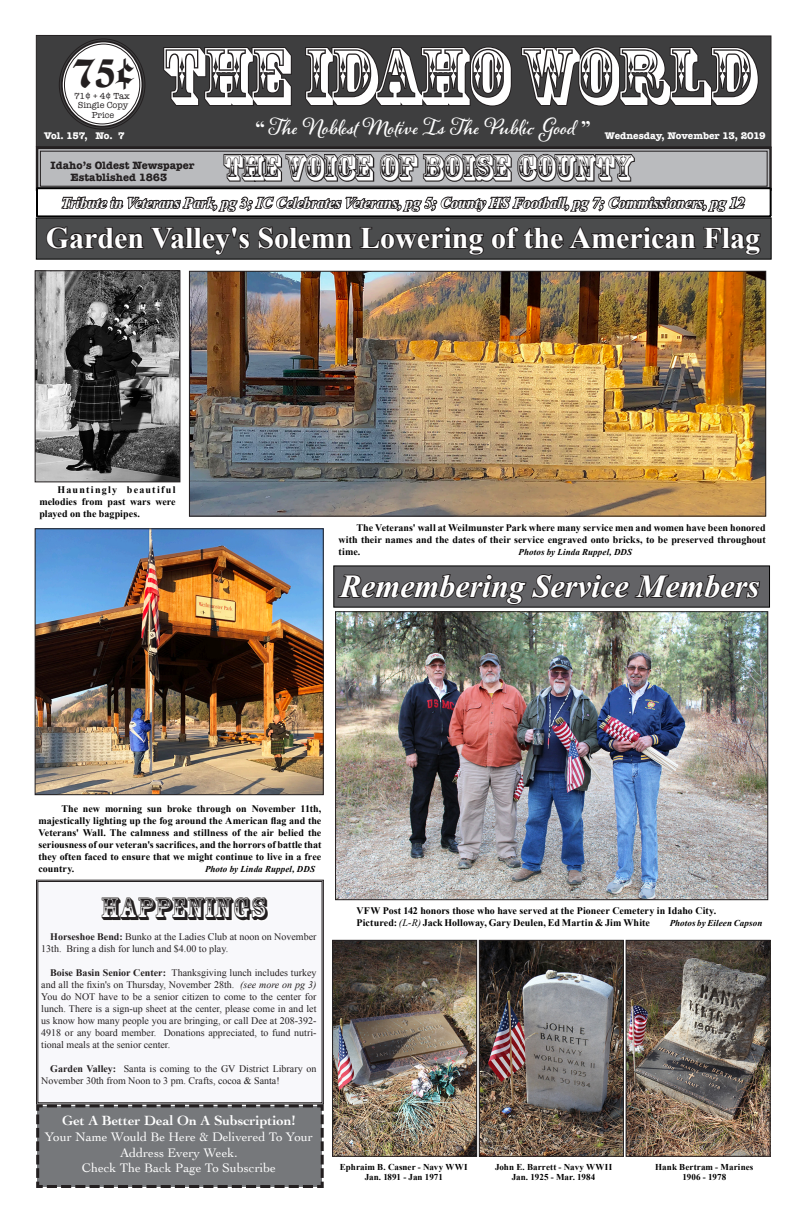
<style>
.page{position:relative;width:806px;height:1224px;background:#fff}
.page>*{position:absolute;margin:0;border:0;box-sizing:border-box;transform-origin:0 0}
.Body_text{font:76px "Rosewood Std";color:#fff}
.t1{font:39px "Baroque Text JF";color:#231f20}
.Body_text-2{font:34px "Rosewood Std";color:#fff}
.Body_Text{font:italic 700 32px "Times New Roman";color:#fff}
.Body_Text-2{font:700 30px "Times New Roman";color:#fff}
.Headline{font:30px "Rosewood Std";color:#231f20}
.t2{font:700 20px "Alana";color:#fff}
.Body_Text-3{font:italic 700 15px "Times New Roman";color:#fff}
.Headline-2{font:700 14px "Cochin";color:#fff}
.Headline-3{font:13px "Cochin";color:#fff}
.Body_text-3{font:700 11px "American Typewriter";color:#231f20}
.Body_Text-4{font:700 10px/12px "Times New Roman";letter-spacing:.005em;color:#000;text-align:justify}
.Body_text-4{font:10px/12px "Times New Roman";color:#231f20}
.Body_text-5{font:700 10px "American Typewriter";color:#fff}
.Body_Text-5{font:700 9px "Times New Roman";letter-spacing:.01em;color:#000}
.Body_Text-6{font:italic 700 9px "Times New Roman";letter-spacing:.015em;color:#000}
.t3{font:9px "American Typewriter";color:#231f20}
.s1{font-family:"Times New Roman";font-size:19px}
.s2{font-weight:700}
.s3{font-style:italic}
.s4{font-weight:400;font-style:italic}
</style>
<div class="page">
<svg style="left:36px;top:1105px;width:288px;height:83px;background:#727476"></svg>
<svg style="left:36px;top:880px;width:288px;height:225px"></svg>
<div style="left:37px;top:881px;width:285px;height:222px;border:1px solid #231f20"></div>
<svg style="left:100px;top:879px;width:171px;height:61px"></svg>
<div style="left:333px;top:565px;width:437px;height:43px;background:#636366;border:1px solid #000"></div>
<svg style="left:336px;top:574px;width:425px;height:34px"></svg>
<svg style="left:35px;top:34px;width:737px;height:263px;background:#636263"></svg>
<img style="left:337px;top:613px;width:429px;height:285px">
<div style="left:335px;top:611px;width:433px;height:289px;border:1px solid #231f20"></div>
<img style="left:481px;top:942px;width:141px;height:213px">
<div style="left:479px;top:940px;width:145px;height:217px;border:1px solid #231f20"></div>
<img style="left:627px;top:942px;width:141px;height:213px">
<div style="left:625px;top:940px;width:145px;height:217px;border:1px solid #231f20"></div>
<img style="left:334px;top:942px;width:141px;height:213px">
<div style="left:332px;top:940px;width:145px;height:217px;border:1px solid #231f20"></div>
<img style="left:191px;top:273px;width:573px;height:242px">
<div style="left:189px;top:271px;width:577px;height:246px;border:1px solid #231f20"></div>
<img style="left:37px;top:530px;width:285px;height:263px">
<div style="left:35px;top:528px;width:289px;height:267px;border:1px solid #231f20"></div>
<img style="left:37px;top:272px;width:141px;height:208px">
<div style="left:35px;top:270px;width:145px;height:212px;border:1px solid #231f20"></div>
<p class="Body_text" style="left:160px;top:31px;width:596px">THE IDAHO WORLD</p>
<p class="t1" style="left:74px;top:49px;width:62px">75¢</p>
<p class="t3" style="left:74px;top:89px;width:57px">71¢ + 4¢ Tax</p>
<p class="t3" style="left:78px;top:98px;width:52px">Single Copy</p>
<p class="t3" style="left:92px;top:109px;width:24px">Price</p>
<p class="t2" style="left:255px;top:116px;width:337px"><span class="s1">“</span> The Noblest Motive Is The Public Good <span class="s1">”</span></p>
<p class="Body_text-5" style="left:44px;top:127px;width:82px">Vol. 157, No. 7</p>
<p class="Body_text-5" style="left:605px;top:127px;width:162px">Wednesday, November 13, 2019</p>
<p class="Body_text-3" style="left:51px;top:156px;width:145px">Idaho’s Oldest Newspaper</p>
<p class="Body_text-3" style="left:71px;top:167px;width:98px">Established 1863</p>
<p class="Body_text-2" style="left:223px;top:148px;width:411px">THE VOICE OF BOISE COUNTY</p>
<p class="Body_Text-3" style="left:61px;top:192px;width:684px">Tribute in Veterans Park, pg 3; IC Celebrates Veterans, pg 5; County HS Football, pg 7; Commissioners, pg 12</p>
<p class="Body_Text-2" style="left:46px;top:217px;width:716px">Garden Valley's Solemn Lowering of the American Flag</p>
<p class="Body_Text-4" style="left:39px;top:483px;width:138px;text-indent:18px">Hauntingly beautiful melodies from past wars were played on the bagpipes.</p>
<p class="Body_Text-4" style="left:338px;top:521px;width:429px;text-indent:18px">The Veterans' wall at Weilmunster Park where many service men and women have been honored with their names and the dates of their service engraved onto bricks, to be preserved throughout time.</p>
<p class="Body_Text-6" style="left:518px;top:546px;width:115px">Photos by Linda Ruppel, DDS</p>
<p class="Body_Text" style="left:340px;top:564px;width:421px">Remembering Service Members</p>
<p class="Body_Text-4" style="left:38px;top:802px;width:284px;text-indent:23px">The new morning sun broke through on November 11th, majestically lighting up the fog around the American flag and the Veterans' Wall. The calmness and stillness of the air belied the seriousness of our veteran's sacrifices, and the horrors of battle that they often faced to ensure that we might continue to live in a free country.</p>
<p class="Body_Text-6" style="left:205px;top:862px;width:111px">Photo by Linda Ruppel, DDS</p>
<p class="Headline" style="left:101px;top:891px;width:168px">HAPPENINGS</p>
<p class="Body_text-4" style="left:41px;top:931px;width:277px;text-indent:9px"><span class="s2">Horseshoe Bend:</span> Bunko at the Ladies Club at noon on November<br>13th. Bring a dish for lunch and $4.00 to play.</p>
<p class="Body_text-4" style="left:41px;top:967px;width:277px;text-align:justify;text-indent:9px"><span class="s2">Boise Basin Senior Center:</span> Thanksgiving lunch includes turkey and all the fixin's on Thursday, November 28th. <span class="s3">(see more on pg 3)<br></span>You do NOT have to be a senior citizen to come to the center for lunch. There is a sign-up sheet at the center, please come in and let us know how many people you are bringing, or call Dee at 208-392- 4918 or any board member. Donations appreciated, to fund nutri&shy;tional meals at the senior center.</p>
<p class="Body_text-4" style="left:41px;top:1063px;width:277px;text-indent:9px"><span class="s2">Garden Valley:</span> Santa is coming to the GV District Library on<br>November 30th from Noon to 3 pm. Crafts, cocoa &amp; Santa!</p>
<p class="Headline-2" style="left:62px;top:1111px;width:235px">Get A Better Deal On A Subscription!</p>
<p class="Headline-3" style="left:45px;top:1128px;width:269px">Your Name Would Be Here &amp; Delivered To Your</p>
<p class="Headline-3" style="left:120px;top:1144px;width:119px">Address Every Week.</p>
<p class="Headline-3" style="left:82px;top:1159px;width:195px">Check The Back Page To Subscribe</p>
<p class="Body_Text-4" style="left:356px;top:904px;width:361px">VFW Post 142 honors those who have served at the Pioneer Cemetery in Idaho City.</p>
<p class="Body_Text-4" style="left:356px;top:916px;width:295px">Pictured: <span class="s4">(L-R)</span> Jack Holloway, Gary Deulen, Ed Martin &amp; Jim White</p>
<p class="Body_Text-6" style="left:669px;top:917px;width:94px">Photos by Eileen Capson</p>
<p class="Body_Text-5" style="left:340px;top:1160px;width:129px">Ephraim B. Casner - Navy WWI</p>
<p class="Body_Text-5" style="left:365px;top:1171px;width:80px">Jan. 1891 - Jan 1971</p>
<p class="Body_Text-5" style="left:495px;top:1160px;width:119px">John E. Barrett - Navy WWII</p>
<p class="Body_Text-5" style="left:512px;top:1171px;width:85px">Jan. 1925 - Mar. 1984</p>
<p class="Body_Text-5" style="left:655px;top:1160px;width:100px">Hank Bertram - Marines</p>
<p class="Body_Text-5" style="left:682px;top:1171px;width:45px">1906 - 1978</p>
</div>
